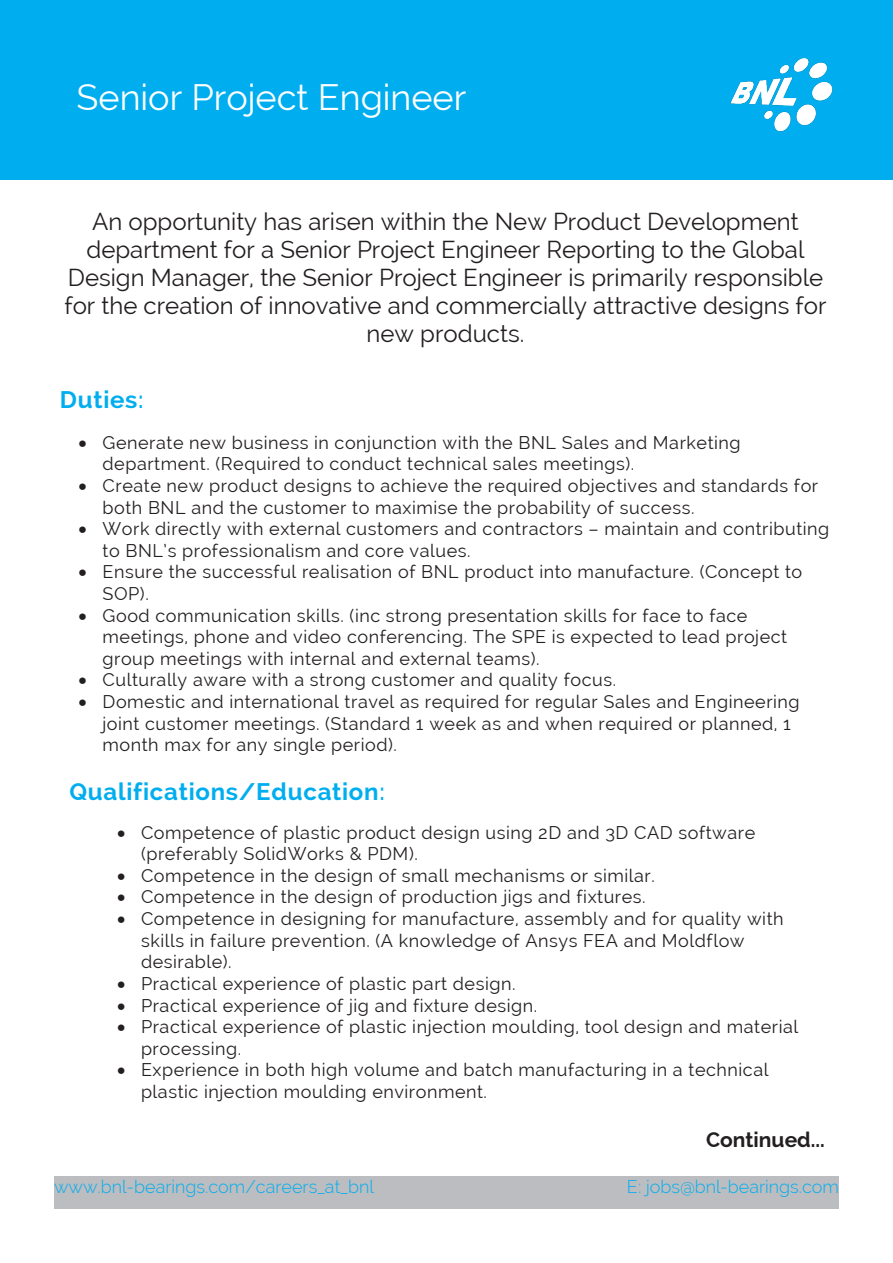
<style>
.page{position:relative;width:893px;height:1263px;background:#fff}
.page>*{position:absolute;margin:0;border:0;box-sizing:border-box;transform-origin:0 0}
.t1{font:36px "Raleway";color:#fff}
.t2{font:24px/28px "Raleway";color:#231f20;text-align:center}
.t3{font:700 24px "Raleway";letter-spacing:.03em;color:#00aeef}
.t4{font:700 21px "Raleway";color:#231f20}
.t5{font:18px/21.6px "Raleway";letter-spacing:.03em;color:#231f20}
.t6{font:300 18px "Raleway";color:#00aeef}
.s1{font-weight:600}
</style>
<div class="page">
<div style="left:0;top:0;width:893px;height:179px;background:#00aeef"></div>
<img style="left:730px;top:58px;width:103px;height:74px">
<div style="left:54px;top:1176px;width:417px;height:33px;background:#bcbdc0"></div>
<div style="left:422px;top:1176px;width:417px;height:33px;background:#bcbdc0"></div>
<p class="t1" style="left:77px;top:77px;width:391px">Senior Project Engineer</p>
<p class="t2" style="left:64px;top:208px;width:764px">An opportunity has arisen within the New Product Development department for a Senior Project Engineer Reporting to the Global Design Manager, the Senior Project Engineer is primarily responsible for the creation of innovative and commercially attractive designs for new products.</p>
<h2 class="t3" style="left:60px;top:386px;width:85px">Duties<span class="s1">:</span></h2>
<p class="t5" style="left:103px;top:432px;width:640px;text-indent:-24px">• Generate new business in conjunction with the BNL Sales and Marketing department. (Required to conduct technical sales meetings).</p>
<p class="t5" style="left:103px;top:475px;width:717px;text-indent:-24px">• Create new product designs to achieve the required objectives and standards for both BNL and the customer to maximise the probability of success.</p>
<p class="t5" style="left:103px;top:518px;width:728px;text-indent:-24px">• Work directly with external customers and contractors – maintain and contributing to BNL’s professionalism and core values.</p>
<p class="t5" style="left:103px;top:561px;width:701px;text-indent:-24px">• Ensure the successful realisation of BNL product into manufacture. (Concept to<br>SOP).</p>
<p class="t5" style="left:103px;top:604px;width:686px;text-indent:-24px">• Good communication skills. (inc strong presentation skills for face to face meetings, phone and video conferencing. The SPE is expected to lead project group meetings with internal and external teams).</p>
<p class="t5" style="left:79px;top:669px;width:539px">• Culturally aware with a strong customer and quality focus.</p>
<p class="t5" style="left:103px;top:691px;width:699px;text-indent:-24px">• Domestic and international travel as required for regular Sales and Engineering joint customer meetings. (Standard 1 week as and when required or planned, 1 month max for any single period).</p>
<h2 class="t3" style="left:69px;top:778px;width:317px">Qualifications/Education<span class="s1">:</span></h2>
<p class="t5" style="left:141px;top:821px;width:616px;text-indent:-24px">• Competence of plastic product design using 2D and 3D CAD software (preferably SolidWorks &amp; PDM).</p>
<p class="t5" style="left:117px;top:865px;width:539px">• Competence in the design of small mechanisms or similar.</p>
<p class="t5" style="left:117px;top:886px;width:530px">• Competence in the design of production jigs and fixtures.</p>
<p class="t5" style="left:141px;top:908px;width:644px;text-indent:-24px">• Competence in designing for manufacture, assembly and for quality with skills in failure prevention. (A knowledge of Ansys FEA and Moldflow desirable).</p>
<p class="t5" style="left:117px;top:973px;width:400px">• Practical experience of plastic part design.</p>
<p class="t5" style="left:117px;top:994px;width:422px">• Practical experience of jig and fixture design.</p>
<p class="t5" style="left:141px;top:1016px;width:659px;text-indent:-24px">• Practical experience of plastic injection moulding, tool design and material processing.</p>
<p class="t5" style="left:141px;top:1059px;width:629px;text-indent:-24px">• Experience in both high volume and batch manufacturing in a technical plastic injection moulding environment.</p>
<p class="t4" style="left:706px;top:1128px;width:120px">Continued...</p>
<p class="t6" style="left:54px;top:1176px;width:321px">www.bnl-bearings.com/careers_at_bnl</p>
<p class="t6" style="left:627px;top:1176px;width:214px">E: jobs@bnl-bearings.com</p>
</div>
